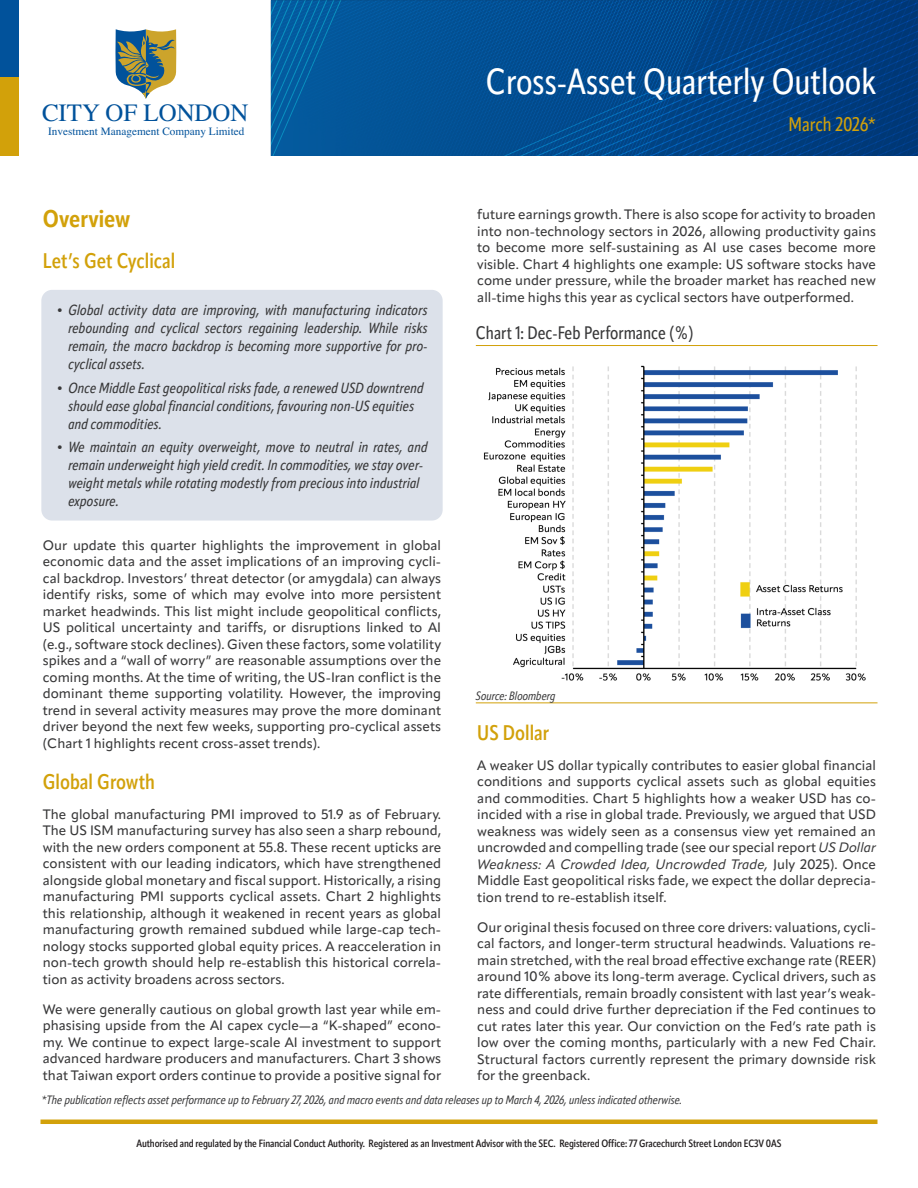
<style>
.page{position:relative;width:918px;height:1188px;background:#fff}
.page>*{position:absolute;margin:0;border:0;box-sizing:border-box;transform-origin:0 0}
.Document_Title{font:500 36px "Apparat Cond";color:#fff}
.t1{font:24.9px "Times";color:#01529b}
.A_Head{font:700 24px "Apparat Cond";color:#d2a10a}
.B_Head{font:600 21px "Apparat Cond";color:#d2a10a}
.DATE_of_publication{font:500 19.5px "Apparat Cond";color:#d2a10a}
.C_Head_with_Line{font:500 18px "Apparat Cond";color:#383839}
.Callout{font:italic 500 14.55px/18px "Apparat Cond";letter-spacing:.01em;color:#383839}
.Body{font:500 13.5px/16.5px "Apparat";color:#383839;text-align:justify}
.Notes{font:italic 12px "Apparat Cond";color:#383839}
.Source{font:italic 12px "Apparat Cond";color:#383839}
.t2{font:11.25px "Times";color:#01529b}
.Regulation_Info_bottom_pg_1{font:600 10.5px "Apparat Cond";letter-spacing:-.01em;color:#231f20}
.s1{font-weight:400;font-style:italic}
</style>
<div class="page">
<img style="left:271px;top:0;width:647px;height:156px">
<div style="left:41px;top:290px;width:402px;height:231px;background:#dce1ea;border-radius:11px"></div>
<hr style="left:41px;top:1120px;width:837px;height:4px;background:#d2a10a">
<img style="left:484px;top:365px;width:382px;height:316px">
<hr style="left:476px;top:345px;width:402px;height:1px;background:#d2a10a">
<hr style="left:476px;top:702px;width:402px;height:1px;background:#d2a10a">
<div style="left:0;top:0;width:18px;height:78px;background:#01529b"></div>
<div style="left:0;top:78px;width:18px;height:78px;background:#d2a10a"></div>
<svg style="left:115px;top:29px;width:62px;height:70px"></svg>
<p class="t1" style="left:42px;top:90px;width:208px">CITY OF LONDON</p>
<p class="t2" style="left:48px;top:121px;width:198px">Investment Management Company Limited</p>
<p class="A_Head" style="left:43px;top:205px;width:89px">Overview</p>
<p class="B_Head" style="left:43px;top:249px;width:134px">Let’s Get Cyclical</p>
<p class="Callout" style="left:68px;top:301px;width:361px;text-align:justify;text-indent:-12px">• Global activity data are improving, with manufacturing indicators rebounding and cyclical sectors regaining leadership. While risks remain, the macro backdrop is becoming more supportive for pro&shy;cyclical assets.</p>
<p class="Callout" style="left:68px;top:379px;width:357px;text-indent:-12px">• Once Middle East geopolitical risks fade, a renewed USD downtrend should ease global financial conditions, favouring non-US equities and commodities.</p>
<p class="Callout" style="left:68px;top:438px;width:361px;text-indent:-12px">• We maintain an equity overweight, move to neutral in rates, and remain underweight high yield credit. In commodities, we stay over&shy;weight metals while rotating modestly from precious into industrial exposure.</p>
<p class="Body" style="left:43px;top:537px;width:400px">Our update this quarter highlights the improvement in global economic data and the asset implications of an improving cycli&shy;cal backdrop. Investors’ threat detector (or amygdala) can always identify risks, some of which may evolve into more persistent market headwinds. This list might include geopolitical conflicts, US political uncertainty and tariffs, or disruptions linked to AI (e.g., software stock declines). Given these factors, some volatility spikes and a “wall of worry” are reasonable assumptions over the coming months. At the time of writing, the US-Iran conflict is the dominant theme supporting volatility. However, the improving trend in several activity measures may prove the more dominant driver beyond the next few weeks, supporting pro-cyclical assets (Chart 1 highlights recent cross-asset trends).</p>
<p class="B_Head" style="left:43px;top:769px;width:114px">Global Growth</p>
<p class="Body" style="left:43px;top:806px;width:400px">The global manufacturing PMI improved to 51.9 as of February.<br>The US ISM manufacturing survey has also seen a sharp rebound, with the new orders component at 55.8. These recent upticks are consistent with our leading indicators, which have strengthened alongside global monetary and fiscal support. Historically, a rising manufacturing PMI supports cyclical assets. Chart 2 highlights this relationship, although it weakened in recent years as global manufacturing growth remained subdued while large-cap tech&shy;nology stocks supported global equity prices. A reacceleration in non-tech growth should help re-establish this historical correla&shy;tion as activity broadens across sectors.</p>
<p class="Body" style="left:43px;top:1001px;width:400px">We were generally cautious on global growth last year while em&shy;phasising upside from the AI capex cycle—a “K-shaped” econo&shy;my. We continue to expect large-scale AI investment to support advanced hardware producers and manufacturers. Chart 3 shows that Taiwan export orders continue to provide a positive signal for</p>
<p class="Document_Title" style="left:486px;top:60px;width:392px">Cross-Asset Quarterly Outlook</p>
<p class="DATE_of_publication" style="left:789px;top:112px;width:89px">March 2026*</p>
<p class="Body" style="left:477px;top:206px;width:400px">future earnings growth. There is also scope for activity to broaden into non-technology sectors in 2026, allowing productivity gains to become more self-sustaining as AI use cases become more visible. Chart 4 highlights one example: US software stocks have come under pressure, while the broader market has reached new all-time highs this year as cyclical sectors have outperformed.</p>
<p class="C_Head_with_Line" style="left:476px;top:322px;width:219px">Chart 1: Dec-Feb Performance (%)</p>
<p class="Source" style="left:476px;top:688px;width:81px">Source: Bloomberg</p>
<p class="B_Head" style="left:477px;top:720px;width:73px">US Dollar</p>
<p class="Body" style="left:477px;top:757px;width:400px">A weaker US dollar typically contributes to easier global financial conditions and supports cyclical assets such as global equities and commodities. Chart 5 highlights how a weaker USD has co&shy;incided with a rise in global trade. Previously, we argued that USD weakness was widely seen as a consensus view yet remained an uncrowded and compelling trade (see our special report <span class="s1">US Dollar Weakness: A Crowded Idea, Uncrowded Trade,</span> July 2025). Once Middle East geopolitical risks fade, we expect the dollar deprecia&shy;tion trend to re-establish itself.</p>
<p class="Body" style="left:477px;top:919px;width:400px">Our original thesis focused on three core drivers: valuations, cycli&shy;cal factors, and longer-term structural headwinds. Valuations re&shy;main stretched, with the real broad effective exchange rate (REER) around 10% above its long-term average. Cyclical drivers, such as rate differentials, remain broadly consistent with last year’s weak&shy;ness and could drive further depreciation if the Fed continues to cut rates later this year. Our conviction on the Fed’s rate path is low over the coming months, particularly with a new Fed Chair.<br>Structural factors currently represent the primary downside risk for the greenback.</p>
<p class="Notes" style="left:41px;top:1093px;width:642px">*The publication reflects asset performance up to February 27, 2026, and macro events and data releases up to March 4, 2026, unless indicated otherwise.</p>
<p class="Regulation_Info_bottom_pg_1" style="left:136px;top:1137px;width:646px">Authorised and regulated by the Financial Conduct Authority. Registered as an Investment Advisor with the SEC. Registered Office: 77 Gracechurch Street London EC3V 0AS</p>
</div>
